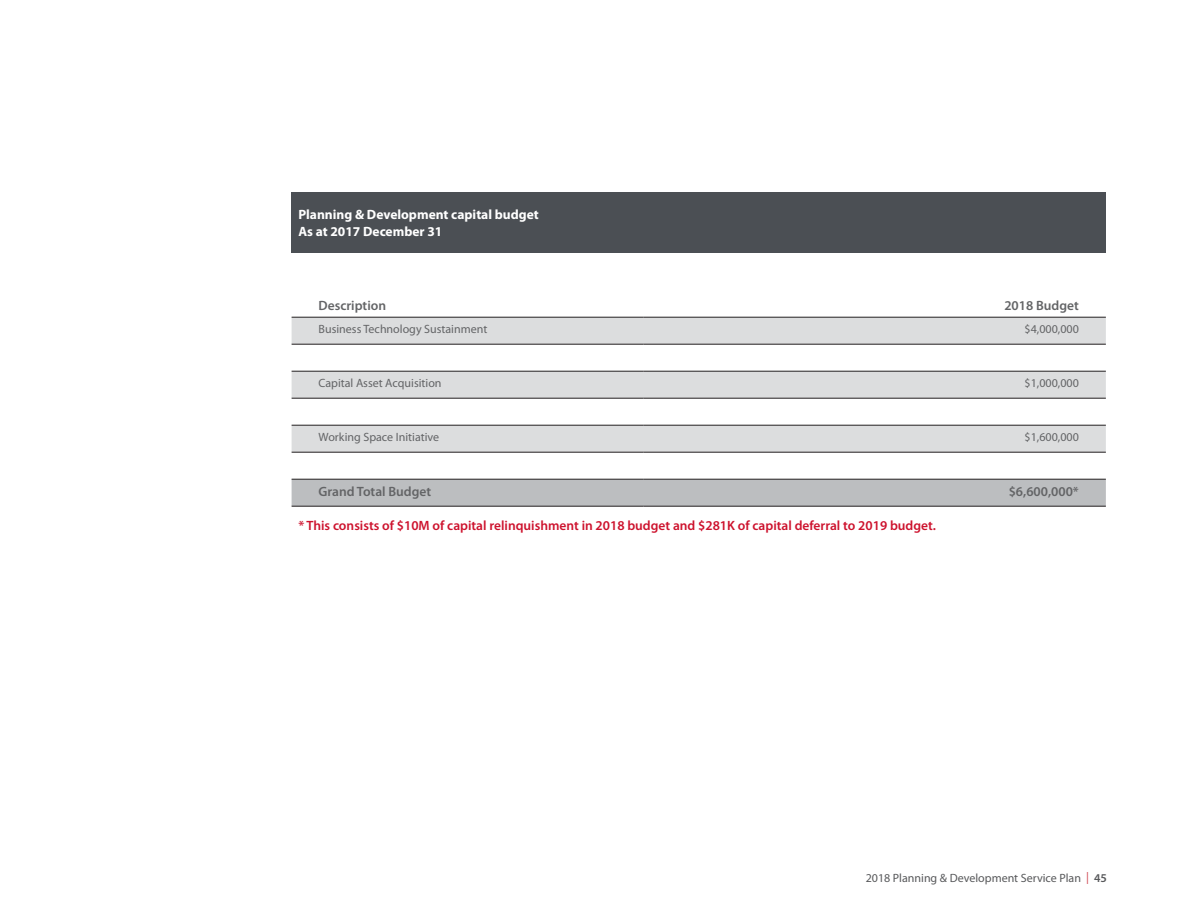
<style>
.page{position:relative;width:1188px;height:918px;background:#fff}
.page>*{position:absolute;margin:0;border:0;box-sizing:border-box;transform-origin:0 0}
.t1{font:600 13.5px "Myriad Pro";color:#cd122d}
.t2{font:700 13.5px/16.5px "Myriad Pro";color:#fff}
.t3{font:600 13.5px "Myriad Pro";color:#636466}
.t4{font:12px "Myriad Pro";color:#636466}
.t5{font:12px "Myriad Pro";color:#58595b}
.s1{color:#d04953}
.s2{font-weight:600}
</style>
<div class="page">
<div style="left:292px;top:192px;width:814px;height:61px;background:#4b4f54"></div>
<svg style="left:292px;top:318px;width:814px;height:134px;fill:#dcddde"></svg>
<div style="left:292px;top:480px;width:814px;height:26px;background:#bcbec0"></div>
<hr style="left:292px;top:317px;width:351px;height:1px;background:#231f20">
<hr style="left:643px;top:317px;width:463px;height:1px;background:#231f20">
<hr style="left:292px;top:344px;width:351px;height:1px;background:#231f20">
<hr style="left:643px;top:344px;width:463px;height:1px;background:#231f20">
<hr style="left:292px;top:371px;width:351px;height:1px;background:#231f20">
<hr style="left:643px;top:371px;width:463px;height:1px;background:#231f20">
<hr style="left:292px;top:398px;width:351px;height:1px;background:#231f20">
<hr style="left:643px;top:398px;width:463px;height:1px;background:#231f20">
<hr style="left:292px;top:425px;width:351px;height:1px;background:#231f20">
<hr style="left:643px;top:425px;width:463px;height:1px;background:#231f20">
<hr style="left:292px;top:452px;width:351px;height:1px;background:#231f20">
<hr style="left:643px;top:452px;width:463px;height:1px;background:#231f20">
<hr style="left:292px;top:479px;width:351px;height:1px;background:#231f20">
<hr style="left:643px;top:479px;width:463px;height:1px;background:#231f20">
<hr style="left:292px;top:506px;width:351px;height:1px;background:#231f20">
<hr style="left:643px;top:506px;width:463px;height:1px;background:#231f20">
<p class="t2" style="left:298px;top:206px;width:242px">Planning &amp; Development capital budget<br>As at 2017 December 31</p>
<p class="t3" style="left:319px;top:297px;width:69px">Description</p>
<p class="t3" style="left:1004px;top:297px;width:76px">2018 Budget</p>
<p class="t4" style="left:319px;top:322px;width:170px">Business Technology Sustainment</p>
<p class="t4" style="left:1025px;top:322px;width:56px">$4,000,000</p>
<p class="t4" style="left:319px;top:376px;width:124px">Capital Asset Acquisition</p>
<p class="t4" style="left:1025px;top:376px;width:56px">$1,000,000</p>
<p class="t4" style="left:319px;top:430px;width:122px">Working Space Initiative</p>
<p class="t4" style="left:1025px;top:430px;width:56px">$1,600,000</p>
<p class="t3" style="left:319px;top:483px;width:114px">Grand Total Budget</p>
<p class="t3" style="left:1009px;top:483px;width:72px">$6,600,000*</p>
<p class="t1" style="left:298px;top:517px;width:639px">* This consists of $10M of capital relinquishment in 2018 budget and $281K of capital deferral to 2019 budget.</p>
<p class="t5" style="left:866px;top:871px;width:243px">2018 Planning &amp; Development Service Plan <span class="s1">|</span> <span class="s2">45</span></p>
</div>
